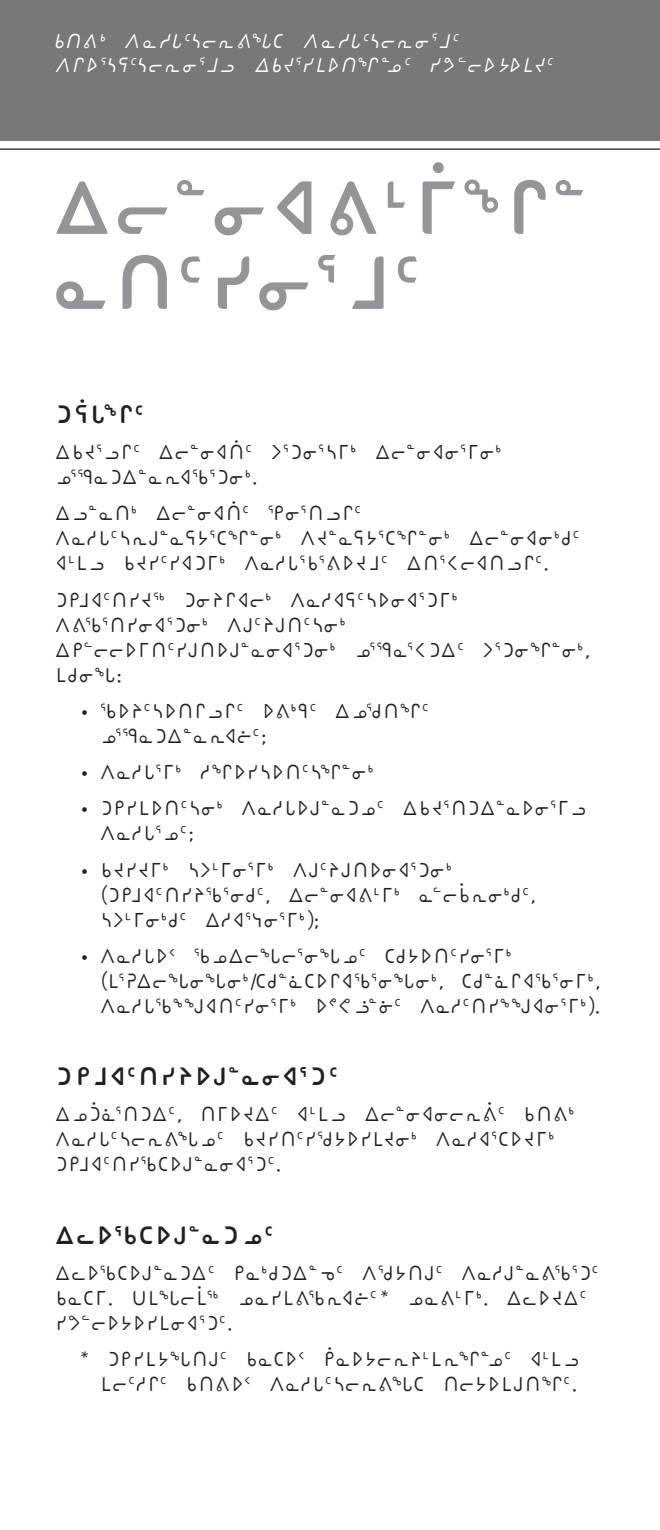
<style>
.page{position:relative;width:660px;height:1530px;background:#fff}
.page>*{position:absolute;margin:0;border:0;box-sizing:border-box;transform-origin:0 0}
._01-title1-i{font:700 75px/75px "Ai Pai Nunavik";letter-spacing:-.02em;color:#939598}
._01-title2-i{font:700 25px "Ai Pai Nunavik";color:#231f20}
._03-body-i{font:20px/25px "Ai Pai Nunavik";color:#231f20}
._03-bullet-i{font:20px/25px "Ai Pai Nunavik";color:#231f20}
._00-tagtop-i{font:italic 20px/24px "Ai Pai Nunavik";color:#fff}
.s1{font-family:"Ai Pai Nuna SP"}
</style>
<div class="page">
<div style="left:0;top:0;width:660px;height:141px;background:#76787b"></div>
<hr style="left:0;top:148px;width:660px;height:2px;background:#231f20">
<p class="_00-tagtop-i" style="left:56px;top:30px;width:501px">VT[4 WNHZ5NOE[ZB WNHZ5NOEI3J5<br>WQS3NC5NOEI3JL WVJ3YMSTQ8K5 YK9OS<span class="s1">I</span>SMJ5</p>
<p class="_01-title1-i" style="left:56px;top:171px;width:540px">WO8IX[7ÜQ8<br>NT5YI3J5</p>
<p class="_01-title2-i" style="left:56px;top:399px;width:92px">GÇZQ5</p>
<p class="_03-body-i" style="left:56px;top:440px;width:449px">WVJ3LQ5 WO8IX†5 S3GI3NU4 WO8IXI3UI4<br>K3ÒNGW8NEXC3GI4.</p>
<p class="_03-body-i" style="left:56px;top:501px;width:527px">WL8NT4 WO8IX†5 EI3TLQ5<br>WNHZ5NEA8NC<span class="s1">I</span>3BQ8I4 WJ8NC<span class="s1">I</span>3BQ8I4 WO8IXI4F5<br>X7ML VJY5YXGU4 WNHZ3V3[SJJ5 WT3XOXTLQ5.</p>
<p class="_03-body-i" style="left:56px;top:588px;width:537px">GRJX5TYJ6 GIPQXO4 WNHXC5NSIX3GU4<br>W[C3TYIX3GI4 WA5PAT5NI4<br>WR9OOSUT5YATSA8NIX3GI4 K3ÒN3XGW5 S3GIQ8I4,<br>MFIZ:</p>
<p class="_03-bullet-i" style="left:101px;top:699px;width:331px;text-indent:-22px">« CSP5NSTQLQ5 S[4Ü5 WKDTQ5<br>K3ÒNGW8NEXØ5;</p>
<p class="_03-bullet-i" style="left:79px;top:760px;width:298px">« WNHZ3U4 HQSYNST5NQ8I4</p>
<p class="_03-bullet-i" style="left:101px;top:796px;width:488px;text-indent:-22px">« GRYMST5NI4 WNHZSA8NGK5 WVJ3TGW8NSI3UL<br>WNHZ3K5;</p>
<p class="_03-bullet-i" style="left:101px;top:858px;width:437px;text-indent:-22px">« VJYJU4 NS7UI3U4 WA5PATSIX3GI4<br>GGRJX5TYPC3IF5, WO8IX[7U4 N9OÏEI4F5,<br>NS7UI4F5 WHX3ÃI3U4H;</p>
<p class="_03-bullet-i" style="left:101px;top:944px;width:502px;text-indent:-22px">« WNHZS2 CKWOZO3IZK5 BF<span class="s1">I</span>ST5YI3U4<br>GM3DWOZIZI4FBF8ˆBSQXC3IZI4, BF8ˆQXC3IU4,<br>WNHZC1AXT5YI3U4 S{?¬8Î5 WNH5TY1AXI3U4H.</p>
<p class="_01-title2-i" style="left:56px;top:1061px;width:286px">GRJX5TYPSA8NIX3G5</p>
<p class="_03-body-i" style="left:56px;top:1102px;width:521px">WK©ˆ3TGW5, TUSJW5 X7ML WO8IXIOE“5 VT[4<br>WNHZ5NOE[ZK5 VJYT5YD<span class="s1">I</span>SYMJI4 WNHX3BSJU4<br>GRJX5TYCBSA8NIX3G5.</p>
<p class="_01-title2-i" style="left:56px;top:1220px;width:221px">WMSCBSA8NGK5</p>
<p class="_03-body-i" style="left:56px;top:1261px;width:546px">WMSCBSA8NGW5 RN4FGW8Â5 WD<span class="s1">I</span>TA5 WNHA8N[C3G5<br>VNBU. ÖMZOΜ6 KNYM[CEXØ5• KN[7U4. WMSJW5<br>YK9OS<span class="s1">I</span>SYMIX3G5.</p>
<p class="_03-bullet-i" style="left:79px;top:1347px;width:504px;text-align:right">• GRYM<span class="s1">I</span>ZTA5 VNBS2 ®NS<span class="s1">I</span>OEP7MEQ8K5 X7ML<br>MO5HQ5 VT[S2 WNHZ5NOE[ZB TO<span class="s1">I</span>SMATQ5.</p>
</div>
